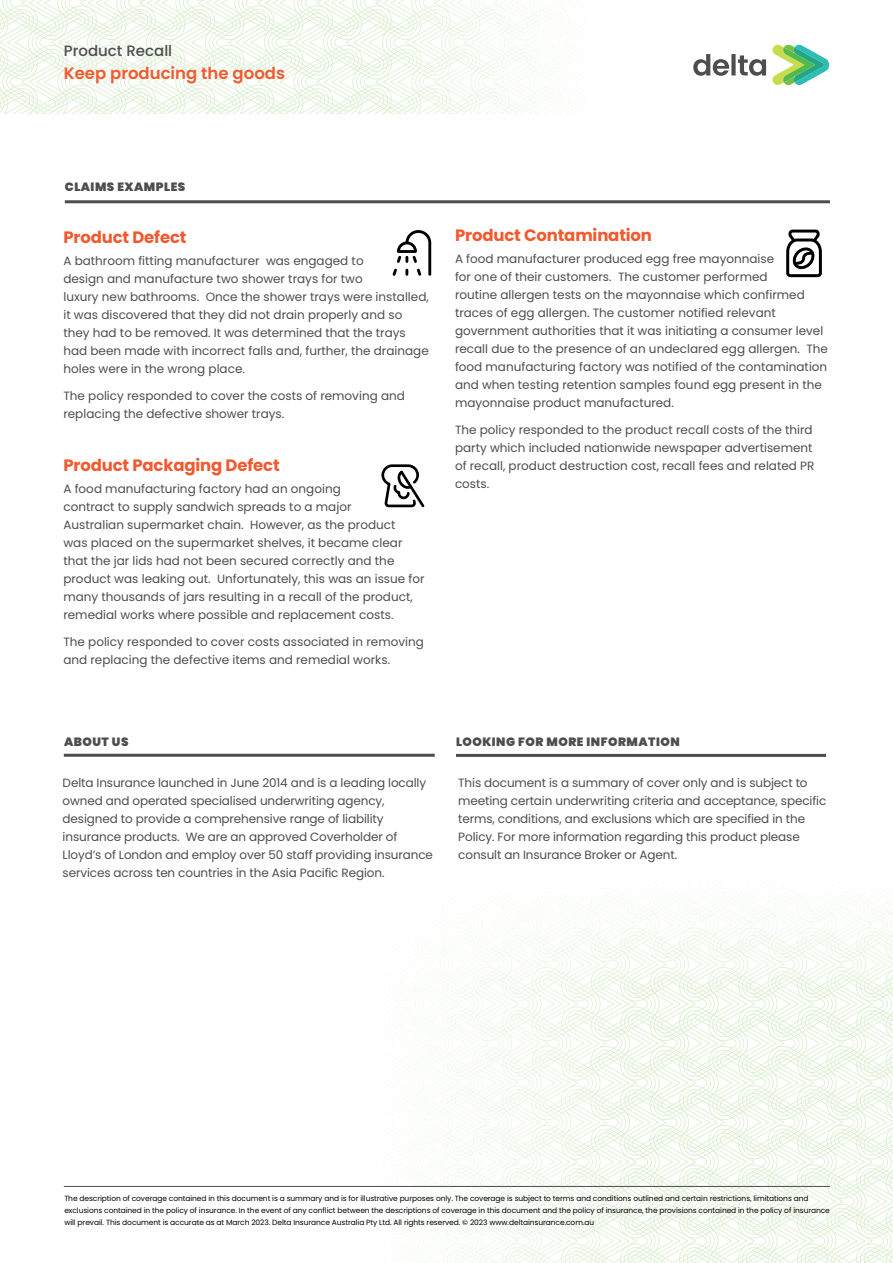
<style>
.page{position:relative;width:893px;height:1263px;background:#fff}
.page>*{position:absolute;margin:0;border:0;box-sizing:border-box;transform-origin:0 0}
.t1{font:700 16.5px "Poppins";letter-spacing:-.01em;color:#f15a2f}
.t2{font:600 16.5px "Poppins";color:#f15a2f}
.t3{font:500 15px "Poppins";color:#4d4d4f}
.t4{font:12px/18px "Poppins";color:#4d4d4f}
.t5{font:900 12px "Poppins";letter-spacing:.04em;color:#4d4d4f}
.t6{font:7.5px/12px "Poppins";letter-spacing:-.01em;color:#000}
</style>
<div class="page">
<svg style="left:335px;top:753px;width:558px;height:510px"></svg>
<hr style="left:64px;top:1186px;width:766px;height:1px;background:#4d4d4f">
<svg style="left:693px;top:54px;width:73px;height:22px"></svg>
<svg style="left:772px;top:45px;width:58px;height:40px"></svg>
<svg style="left:0;top:0;width:551px;height:114px"></svg>
<hr style="left:456px;top:754px;width:370px;height:3px;background:#4d4d4f">
<hr style="left:64px;top:754px;width:371px;height:3px;background:#4d4d4f">
<hr style="left:65px;top:200px;width:765px;height:3px;background:#4d4d4f">
<svg style="left:393px;top:230px;width:38px;height:46px"></svg>
<svg style="left:381px;top:464px;width:43px;height:44px"></svg>
<svg style="left:787px;top:230px;width:34px;height:47px"></svg>
<p class="t3" style="left:64px;top:42px;width:110px">Product Recall</p>
<h1 class="t2" style="left:64px;top:63px;width:223px">Keep producing the goods</h1>
<p class="t5" style="left:65px;top:180px;width:122px">CLAIMS EXAMPLES</p>
<h1 class="t1" style="left:63px;top:227px;width:125px">Product Defect</h1>
<p class="t4" style="left:63px;top:252px;width:367px">A bathroom fitting manufacturer was engaged to<br>design and manufacture two shower trays for two<br>luxury new bathrooms. Once the shower trays were installed, it was discovered that they did not drain properly and so they had to be removed. It was determined that the trays had been made with incorrect falls and, further, the drainage holes were in the wrong place.</p>
<p class="t4" style="left:63px;top:387px;width:343px">The policy responded to cover the costs of removing and replacing the defective shower trays.</p>
<h1 class="t1" style="left:63px;top:455px;width:218px">Product Packaging Defect</h1>
<p class="t4" style="left:63px;top:480px;width:363px">A food manufacturing factory had an ongoing<br>contract to supply sandwich spreads to a major<br>Australian supermarket chain. However, as the product<br>was placed on the supermarket shelves, it became clear that the jar lids had not been secured correctly and the product was leaking out. Unfortunately, this was an issue for many thousands of jars resulting in a recall of the product, remedial works where possible and replacement costs.</p>
<p class="t4" style="left:63px;top:633px;width:362px">The policy responded to cover costs associated in removing and replacing the defective items and remedial works.</p>
<h1 class="t1" style="left:455px;top:225px;width:199px">Product Contamination</h1>
<p class="t4" style="left:455px;top:250px;width:375px">A food manufacturer produced egg free mayonnaise<br>for one of their customers. The customer performed<br>routine allergen tests on the mayonnaise which confirmed traces of egg allergen. The customer notified relevant government authorities that it was initiating a consumer level recall due to the presence of an undeclared egg allergen. The food manufacturing factory was notified of the contamination and when testing retention samples found egg present in the mayonnaise product manufactured.</p>
<p class="t4" style="left:455px;top:421px;width:361px">The policy responded to the product recall costs of the third party which included nationwide newspaper advertisement of recall, product destruction cost, recall fees and related PR costs.</p>
<p class="t5" style="left:64px;top:735px;width:66px">ABOUT US</p>
<p class="t4" style="left:63px;top:774px;width:372px">Delta Insurance launched in June 2014 and is a leading locally owned and operated specialised underwriting agency, designed to provide a comprehensive range of liability insurance products. We are an approved Coverholder of Lloyd’s of London and employ over 50 staff providing insurance services across ten countries in the Asia Pacific Region.</p>
<p class="t5" style="left:456px;top:735px;width:225px">LOOKING FOR MORE INFORMATION</p>
<p class="t4" style="left:458px;top:774px;width:370px">This document is a summary of cover only and is subject to meeting certain underwriting criteria and acceptance, specific terms, conditions, and exclusions which are specified in the Policy. For more information regarding this product please consult an Insurance Broker or Agent.</p>
<p class="t6" style="left:64px;top:1192px;width:767px">The description of coverage contained in this document is a summary and is for illustrative purposes only. The coverage is subject to terms and conditions outlined and certain restrictions, limitations and exclusions contained in the policy of insurance. In the event of any conflict between the descriptions of coverage in this document and the policy of insurance, the provisions contained in the policy of insurance will prevail. This document is accurate as at March 2023. Delta Insurance Australia Pty Ltd. All rights reserved. © 2023 www.deltainsurance.com.au</p>
</div>
